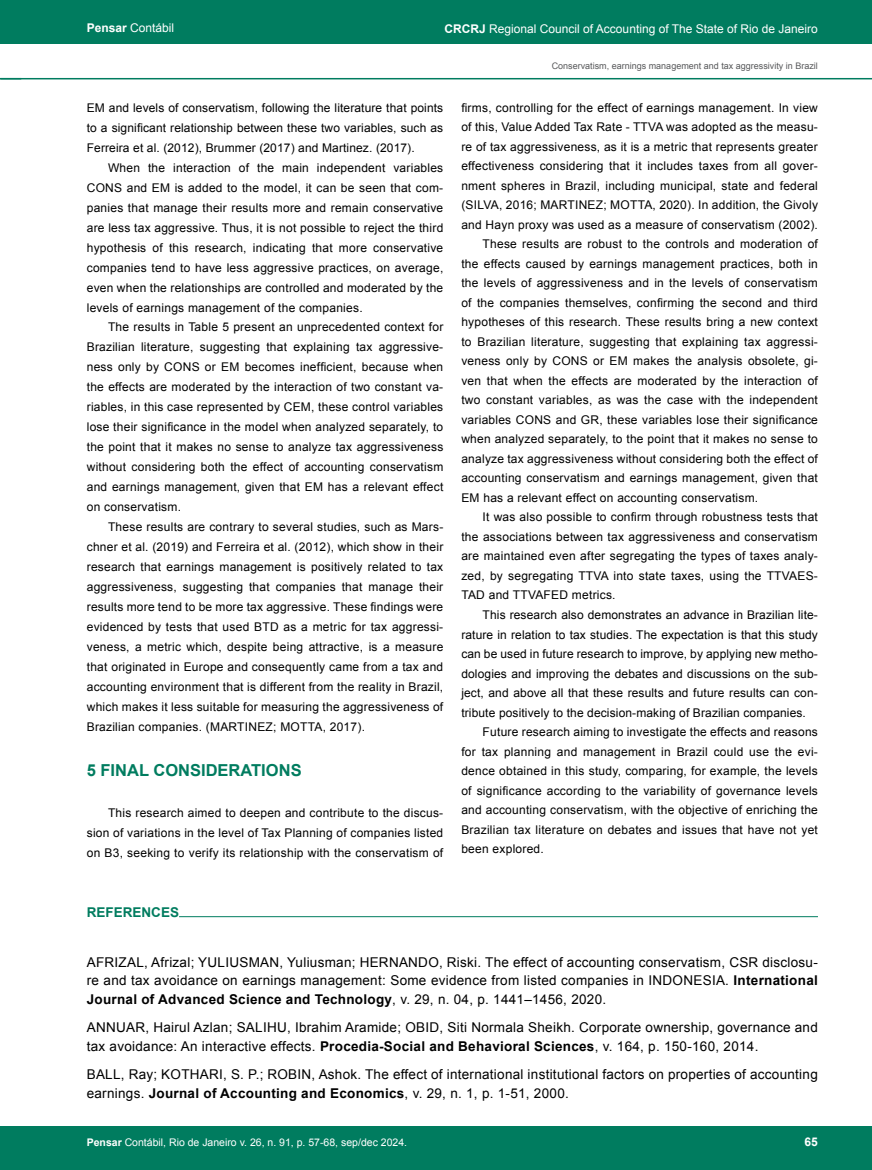
<style>
.page{position:relative;width:872px;height:1170px;background:#fff}
.page>*{position:absolute;margin:0;border:0;box-sizing:border-box;transform-origin:0 0}
.t1{font:700 16.5px "Arial";color:#007c5f}
.t2{font:13.5px/18.3px "Arial";letter-spacing:.02em;color:#000}
.t3{font:700 13.5px "Arial";color:#007c5f}
.t4{font:12px/20px "Arial";letter-spacing:.02em;color:#000;text-align:justify}
.t5{font:12px "Arial";color:#fff}
.t6{font:700 12px "Arial";color:#fff}
.t7{font:10.5px "Arial";color:#fff}
.t8{font:9px "Arial";color:#58595b}
.s1{font-weight:700}
</style>
<div class="page">
<div style="left:0;top:0;width:872px;height:43px;background:#007c5f"></div>
<hr style="left:0;top:78px;width:872px;height:1px;background:#007c5f">
<div style="left:0;top:1126px;width:872px;height:43px;background:#007c5f"></div>
<hr style="left:179px;top:916px;width:639px;height:1px;background:#007c5f">
<p class="t5" style="left:87px;top:20px;width:89px"><span class="s1">Pensar</span> Contábil</p>
<p class="t5" style="left:444px;top:21px;width:375px"><span class="s1">CRCRJ</span> Regional Council of Accounting of The State of Rio de Janeiro</p>
<p class="t8" style="left:552px;top:60px;width:268px">Conservatism, earnings management and tax aggressivity in Brazil</p>
<p class="t4" style="left:87px;top:98px;width:358px">EM and levels of conservatism, following the literature that points to a significant relationship between these two variables, such as Ferreira et al. (2012), Brummer (2017) and Martinez. (2017).</p>
<p class="t4" style="left:87px;top:157px;width:358px;text-indent:21px">When the interaction of the main independent variables CONS and EM is added to the model, it can be seen that com&shy;panies that manage their results more and remain conservative are less tax aggressive. Thus, it is not possible to reject the third hypothesis of this research, indicating that more conservative companies tend to have less aggressive practices, on average, even when the relationships are controlled and moderated by the levels of earnings management of the companies.</p>
<p class="t4" style="left:87px;top:317px;width:358px;text-indent:21px">The results in Table 5 present an unprecedented context for Brazilian literature, suggesting that explaining tax aggressive&shy;ness only by CONS or EM becomes inefficient, because when the effects are moderated by the interaction of two constant va&shy;riables, in this case represented by CEM, these control variables lose their significance in the model when analyzed separately, to the point that it makes no sense to analyze tax aggressiveness without considering both the effect of accounting conservatism and earnings management, given that EM has a relevant effect on conservatism.</p>
<p class="t4" style="left:87px;top:517px;width:358px;text-indent:21px">These results are contrary to several studies, such as Mars&shy;chner et al. (2019) and Ferreira et al. (2012), which show in their research that earnings management is positively related to tax aggressiveness, suggesting that companies that manage their results more tend to be more tax aggressive. These findings were evidenced by tests that used BTD as a metric for tax aggressi&shy;veness, a metric which, despite being attractive, is a measure that originated in Europe and consequently came from a tax and accounting environment that is different from the reality in Brazil, which makes it less suitable for measuring the aggressiveness of Brazilian companies. (MARTINEZ; MOTTA, 2017).</p>
<h1 class="t1" style="left:87px;top:759px;width:216px">5 FINAL CONSIDERATIONS</h1>
<p class="t4" style="left:87px;top:803px;width:358px;text-indent:21px">This research aimed to deepen and contribute to the discus&shy;sion of variations in the level of Tax Planning of companies listed on B3, seeking to verify its relationship with the conservatism of</p>
<p class="t4" style="left:461px;top:98px;width:358px">firms, controlling for the effect of earnings management. In view</p>
<p class="t4" style="left:461px;top:117px;width:358px">of this, Value Added Tax Rate - TTVA was adopted as the measu-</p>
<p class="t4" style="left:461px;top:137px;width:358px">re of tax aggressiveness, as it is a metric that represents greater</p>
<p class="t4" style="left:461px;top:156px;width:358px">effectiveness considering that it includes taxes from all gover-</p>
<p class="t4" style="left:461px;top:176px;width:358px">nment spheres in Brazil, including municipal, state and federal</p>
<p class="t4" style="left:461px;top:195px;width:358px">(SILVA, 2016; MARTINEZ; MOTTA, 2020). In addition, the Givoly</p>
<p class="t4" style="left:461px;top:215px;width:358px">and Hayn proxy was used as a measure of conservatism (2002).</p>
<p class="t4" style="left:482px;top:234px;width:337px">These results are robust to the controls and moderation of</p>
<p class="t4" style="left:461px;top:254px;width:358px">the effects caused by earnings management practices, both in</p>
<p class="t4" style="left:461px;top:273px;width:358px">the levels of aggressiveness and in the levels of conservatism</p>
<p class="t4" style="left:461px;top:293px;width:358px">of the companies themselves, confirming the second and third</p>
<p class="t4" style="left:461px;top:312px;width:358px">hypotheses of this research. These results bring a new context</p>
<p class="t4" style="left:461px;top:332px;width:358px">to Brazilian literature, suggesting that explaining tax aggressi-</p>
<p class="t4" style="left:461px;top:351px;width:358px">veness only by CONS or EM makes the analysis obsolete, gi-</p>
<p class="t4" style="left:461px;top:371px;width:358px">ven that when the effects are moderated by the interaction of</p>
<p class="t4" style="left:461px;top:390px;width:358px">two constant variables, as was the case with the independent</p>
<p class="t4" style="left:461px;top:410px;width:358px">variables CONS and GR, these variables lose their significance</p>
<p class="t4" style="left:461px;top:429px;width:358px">when analyzed separately, to the point that it makes no sense to</p>
<p class="t4" style="left:461px;top:449px;width:358px">analyze tax aggressiveness without considering both the effect of</p>
<p class="t4" style="left:461px;top:468px;width:358px">accounting conservatism and earnings management, given that</p>
<p class="t4" style="left:461px;top:488px;width:298px">EM has a relevant effect on accounting conservatism.</p>
<p class="t4" style="left:482px;top:507px;width:337px">It was also possible to confirm through robustness tests that</p>
<p class="t4" style="left:461px;top:527px;width:358px">the associations between tax aggressiveness and conservatism</p>
<p class="t4" style="left:461px;top:546px;width:358px">are maintained even after segregating the types of taxes analy-</p>
<p class="t4" style="left:461px;top:566px;width:358px">zed, by segregating TTVA into state taxes, using the TTVAES-</p>
<p class="t4" style="left:461px;top:585px;width:156px">TAD and TTVAFED metrics.</p>
<p class="t4" style="left:482px;top:605px;width:337px">This research also demonstrates an advance in Brazilian lite-</p>
<p class="t4" style="left:461px;top:624px;width:358px">rature in relation to tax studies. The expectation is that this study</p>
<p class="t4" style="left:461px;top:644px;width:358px">can be used in future research to improve, by applying new metho-</p>
<p class="t4" style="left:461px;top:663px;width:358px">dologies and improving the debates and discussions on the sub-</p>
<p class="t4" style="left:461px;top:683px;width:358px">ject, and above all that these results and future results can con-</p>
<p class="t4" style="left:461px;top:702px;width:346px">tribute positively to the decision-making of Brazilian companies.</p>
<p class="t4" style="left:482px;top:722px;width:337px">Future research aiming to investigate the effects and reasons</p>
<p class="t4" style="left:461px;top:741px;width:358px">for tax planning and management in Brazil could use the evi-</p>
<p class="t4" style="left:461px;top:761px;width:358px">dence obtained in this study, comparing, for example, the levels</p>
<p class="t4" style="left:461px;top:780px;width:358px">of significance according to the variability of governance levels</p>
<p class="t4" style="left:461px;top:800px;width:358px">and accounting conservatism, with the objective of enriching the</p>
<p class="t4" style="left:461px;top:819px;width:358px">Brazilian tax literature on debates and issues that have not yet</p>
<p class="t4" style="left:461px;top:839px;width:84px">been explored.</p>
<p class="t3" style="left:87px;top:903px;width:94px">REFERENCES</p>
<p class="t2" style="left:87px;top:953px;width:732px;text-align:justify">AFRIZAL, Afrizal; YULIUSMAN, Yuliusman; HERNANDO, Riski. The effect of accounting conservatism, CSR disclosu&shy;re and tax avoidance on earnings management: Some evidence from listed companies in INDONESIA. <span class="s1">International Journal of Advanced Science and Technology</span>, v. 29, n. 04, p. 1441–1456, 2020.</p>
<p class="t2" style="left:87px;top:1018px;width:732px">ANNUAR, Hairul Azlan; SALIHU, Ibrahim Aramide; OBID, Siti Normala Sheikh. Corporate ownership, governance and tax avoidance: An interactive effects. <span class="s1">Procedia-Social and Behavioral Sciences</span>, v. 164, p. 150-160, 2014.</p>
<p class="t2" style="left:87px;top:1065px;width:732px">BALL, Ray; KOTHARI, S. P.; ROBIN, Ashok. The effect of international institutional factors on properties of accounting earnings. <span class="s1">Journal of Accounting and Economics</span>, v. 29, n. 1, p. 1-51, 2000.</p>
<p class="t7" style="left:108px;top:1135px;width:322px"><span class="s1">Pensar</span> Contábil, Rio de Janeiro v. 26, n. 91, p. 57-68, sep/dec 2024.</p>
<p class="t6" style="left:804px;top:1134px;width:36px">65 65</p>
<p class="t7" style="left:87px;top:1135px;width:322px"><span class="s1">Pensar</span> Contábil, Rio de Janeiro v. 26, n. 91, p. 57-68, sep/d c 2024.</p>
</div>
